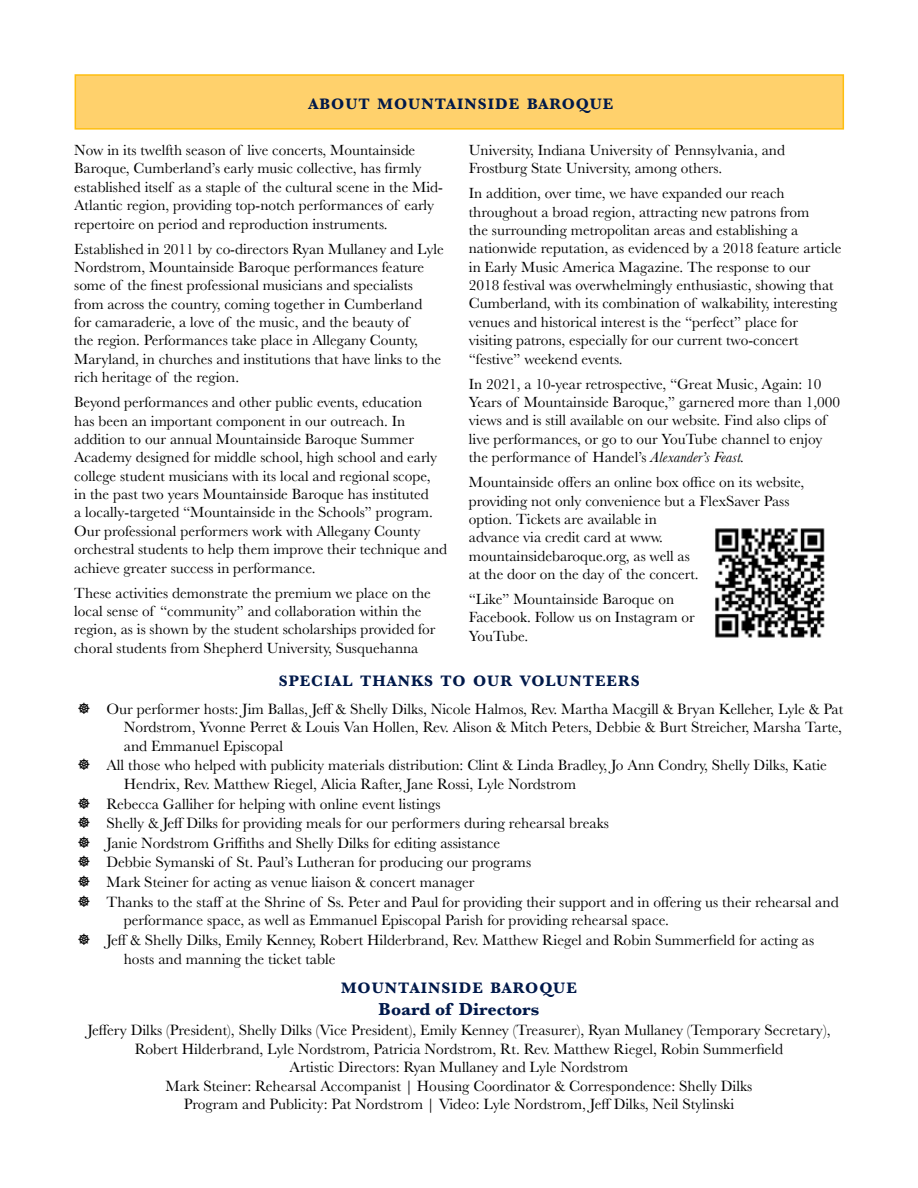
<style>
.page{position:relative;width:918px;height:1188px;background:#fff}
.page>*{position:absolute;margin:0;border:0;box-sizing:border-box;transform-origin:0 0}
.t1{font:700 18px "Baskerville";color:#00194a}
.t2{font:700 15.75px "Baskerville";letter-spacing:.065em;color:#00194a}
.t3{font:15.45px/18.6px "Baskerville";color:#000;text-align:center}
.t4{font:15.3px/18.3px "Baskerville";color:#000}
.s1{font-style:italic}
</style>
<div class="page">
<div style="left:75px;top:74px;width:769px;height:56px;background:#ffd16c;border:2px solid #febe10"></div>
<img style="left:715px;top:528px;width:110px;height:110px">
<p class="t2" style="left:308px;top:93px;width:14px">ABOUT</p>
<p class="t2" style="left:378px;top:93px;width:16px">MOU</p>
<p class="t2" style="left:421px;top:93px;width:24px">NTAI</p>
<p class="t2" style="left:465px;top:93px;width:138px">NSIDE BAROQUE</p>
<p class="t4" style="left:74px;top:141px;width:370px">Now in its twelfth season of live concerts, Mountainside Baroque, Cumberland’s early music collective, has firmly established itself as a staple of the cultural scene in the Mid-Atlantic region, providing top-notch performances of early repertoire on period and reproduction instruments.</p>
<p class="t4" style="left:74px;top:240px;width:371px">Established in 2011 by co-directors Ryan Mullaney and Lyle Nordstrom, Mountainside Baroque performances feature some of the finest professional musicians and specialists from across the country, coming together in Cumberland<br>for camaraderie, a love of the music, and the beauty of<br>the region. Performances take place in Allegany County, Maryland, in churches and institutions that have links to the rich heritage of the region.</p>
<p class="t4" style="left:74px;top:393px;width:374px">Beyond performances and other public events, education<br>has been an important component in our outreach. In addition to our annual Mountainside Baroque Summer Academy designed for middle school, high school and early college student musicians with its local and regional scope,<br>in the past two years Mountainside Baroque has instituted<br>a locally-targeted “Mountainside in the Schools” program.<br>Our professional performers work with Allegany County orchestral students to help them improve their technique and achieve greater success in performance.</p>
<p class="t4" style="left:74px;top:584px;width:363px">These activities demonstrate the premium we place on the local sense of “community” and collaboration within the region, as is shown by the student scholarships provided for choral students from Shepherd University, Susquehanna</p>
<p class="t4" style="left:469px;top:141px;width:318px">University, Indiana University of Pennsylvania, and<br>Frostburg State University, among others.</p>
<p class="t4" style="left:469px;top:184px;width:374px">In addition, over time, we have expanded our reach throughout a broad region, attracting new patrons from<br>the surrounding metropolitan areas and establishing a nationwide reputation, as evidenced by a 2018 feature article in Early Music America Magazine. The response to our 2018 festival was overwhelmingly enthusiastic, showing that Cumberland, with its combination of walkability, interesting venues and historical interest is the “perfect” place for visiting patrons, especially for our current two-concert “festive” weekend events.</p>
<p class="t4" style="left:469px;top:375px;width:373px">In 2021, a 10-year retrospective, “Great Music, Again: 10<br>Years of Mountainside Baroque,” garnered more than 1,000 views and is still available on our website. Find also clips of live performances, or go to our YouTube channel to enjoy the performance of Handel’s <span class="s1">Alexander’s Feast.</span></p>
<p class="t4" style="left:469px;top:473px;width:337px">Mountainside offers an online box office on its website, providing not only convenience but a FlexSaver Pass option. Tickets are available in<br>advance via credit card at www. mountainsidebaroque.org, as well as<br>at the door on the day of the concert.</p>
<p class="t4" style="left:469px;top:590px;width:227px">“Like” Mountainside Baroque on<br>Facebook. Follow us on Instagram or<br>YouTube.</p>
<p class="t2" style="left:279px;top:670px;width:33px">SPECIAL</p>
<p class="t2" style="left:360px;top:670px;width:14px">THA</p>
<p class="t2" style="left:398px;top:670px;width:56px">NKS TO</p>
<p class="t2" style="left:473px;top:670px;width:72px">OURVOLU</p>
<p class="t2" style="left:569px;top:670px;width:26px">NTEE</p>
<p class="t2" style="left:618px;top:670px;width:22px">RS</p>
<p class="t3" style="left:106px;top:700px;width:738px">Our performer hosts: Jim Ballas, Jeff &amp; Shelly Dilks, Nicole Halmos, Rev. Martha Macgill &amp; Bryan Kelleher, Lyle &amp; Pat</p>
<p class="t3" style="left:124px;top:718px;width:720px">Nordstrom, Yvonne Perret &amp; Louis Van Hollen, Rev. Alison &amp; Mitch Peters, Debbie &amp; Burt Streicher, Marsha Tarte,</p>
<p class="t3" style="left:124px;top:737px;width:161px">and Emmanuel Episcopal</p>
<p class="t3" style="left:106px;top:756px;width:722px">All those who helped with publicity materials distribution: Clint &amp; Linda Bradley, Jo Ann Condry, Shelly Dilks, Katie</p>
<p class="t3" style="left:124px;top:775px;width:454px">Hendrix, Rev. Matthew Riegel, Alicia Rafter, Jane Rossi, Lyle Nordstrom</p>
<p class="t3" style="left:106px;top:795px;width:336px">Rebecca Galliher for helping with online event listings</p>
<p class="t3" style="left:106px;top:814px;width:504px">Shelly &amp; Jeff Dilks for providing meals for our performers during rehearsal breaks</p>
<p class="t3" style="left:106px;top:834px;width:395px">Janie Nordstrom Griffiths and Shelly Dilks for editing assistance</p>
<p class="t3" style="left:106px;top:853px;width:426px">Debbie Symanski of St. Paul’s Lutheran for producing our programs</p>
<p class="t3" style="left:106px;top:873px;width:369px">Mark Steiner for acting as venue liaison &amp; concert manager</p>
<p class="t3" style="left:106px;top:893px;width:734px">Thanks to the staff at the Shrine of Ss. Peter and Paul for providing their support and in offering us their rehearsal and</p>
<p class="t3" style="left:124px;top:911px;width:547px">performance space, as well as Emmanuel Episcopal Parish for providing rehearsal space.</p>
<p class="t3" style="left:106px;top:931px;width:709px">Jeff &amp; Shelly Dilks, Emily Kenney, Robert Hilderbrand, Rev. Matthew Riegel and Robin Summerfield for acting as</p>
<p class="t3" style="left:124px;top:950px;width:213px">hosts and manning the ticket table</p>
<p class="t2" style="left:341px;top:977px;width:16px">MOU</p>
<p class="t2" style="left:385px;top:977px;width:24px">NTAI</p>
<p class="t2" style="left:428px;top:977px;width:138px">NSIDE BAROQUE</p>
<p class="t1" style="left:379px;top:996px;width:162px">Board of Directors</p>
<p class="t3" style="left:87px;top:1021px;width:745px">Jeffery Dilks (President), Shelly Dilks (Vice President), Emily Kenney (Treasurer), Ryan Mullaney (Temporary Secretary), Robert Hilderbrand, Lyle Nordstrom, Patricia Nordstrom, Rt. Rev. Matthew Riegel, Robin Summerfield<br>Artistic Directors: Ryan Mullaney and Lyle Nordstrom<br>Mark Steiner: Rehearsal Accompanist | Housing Coordinator &amp; Correspondence: Shelly Dilks<br>Program and Publicity: Pat Nordstrom | Video: Lyle Nordstrom, Jeff Dilks, Neil Stylinski</p>
</div>
